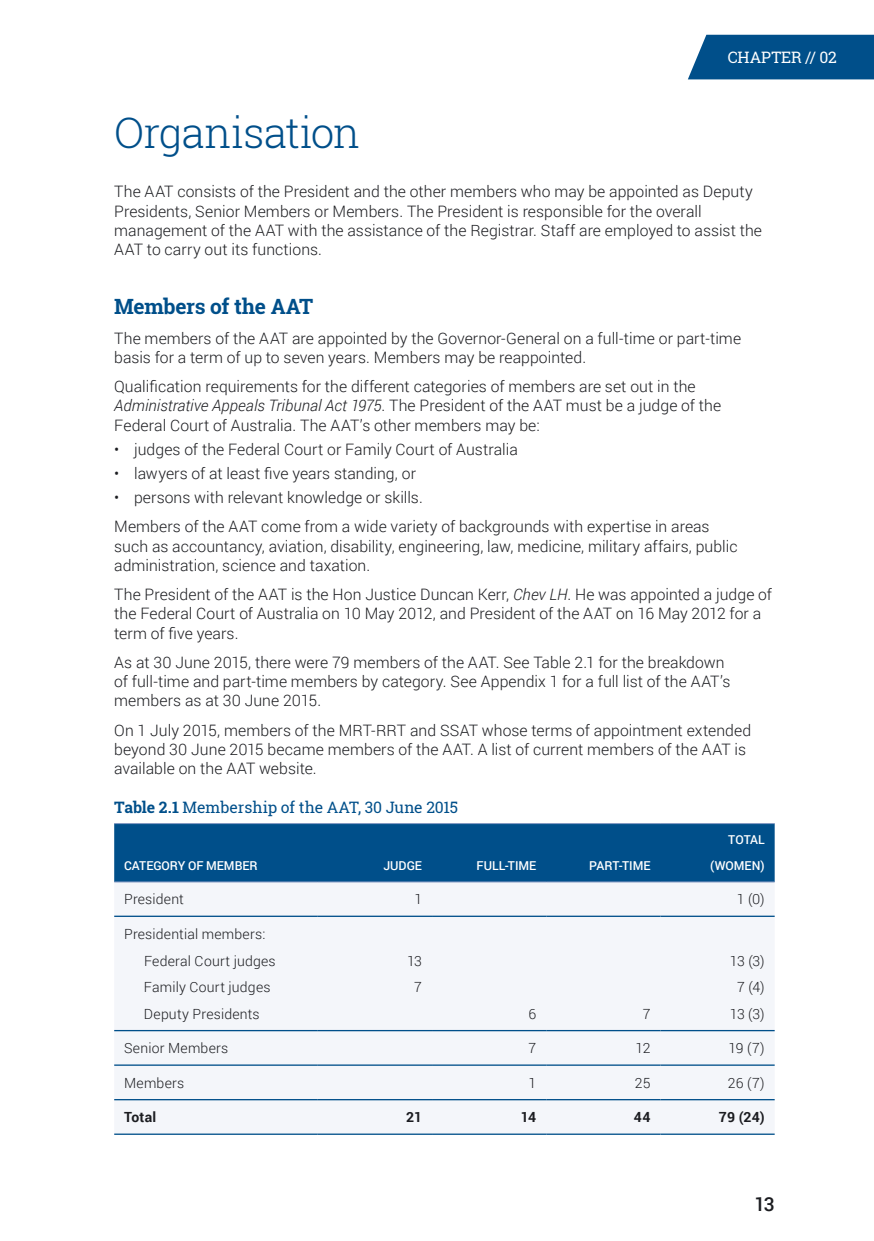
<style>
.page{position:relative;width:874px;height:1241px;background:#fff}
.page>*{position:absolute;margin:0;border:0;box-sizing:border-box;transform-origin:0 0}
.t1{font:300 42px "Roboto Slab";letter-spacing:-.02em;color:#004f8a}
.t2{font:700 21px "Roboto Slab";letter-spacing:-.02em;color:#004f8a}
.t3{font:500 19.25px "Roboto";color:#1b1c20}
.Text{font:300 15.75px/19.2px "Roboto";letter-spacing:.005em;color:#1b1c20}
.Table_Title{font:15.75px "Roboto Slab";letter-spacing:-.005em;color:#004f8a}
.t4{font:15.75px "Roboto Slab";color:#fff}
.Table_Text{font:300 14px "Roboto";letter-spacing:.015em;color:#1b1c20}
.Table_Text-2{font:700 14px "Roboto";letter-spacing:.015em;color:#1b1c20}
.Table_Header{font:500 12.25px "Roboto";color:#fff}
.s1{font-style:italic}
.s2{font-weight:700}
</style>
<div class="page">
<div style="left:114px;top:824px;width:660px;height:57px;background:#004f8a"></div>
<div style="left:114px;top:882px;width:660px;height:251px;background:#f4f6fa"></div>
<hr style="left:114px;top:823px;width:203px;height:1px;background:#8399c2">
<hr style="left:317px;top:823px;width:115px;height:1px;background:#8399c2">
<hr style="left:432px;top:823px;width:114px;height:1px;background:#8399c2">
<hr style="left:546px;top:823px;width:114px;height:1px;background:#8399c2">
<hr style="left:660px;top:823px;width:114px;height:1px;background:#8399c2">
<hr style="left:114px;top:881px;width:203px;height:1px;background:#8399c2">
<hr style="left:317px;top:881px;width:115px;height:1px;background:#8399c2">
<hr style="left:432px;top:881px;width:114px;height:1px;background:#8399c2">
<hr style="left:546px;top:881px;width:114px;height:1px;background:#8399c2">
<hr style="left:660px;top:881px;width:114px;height:1px;background:#8399c2">
<hr style="left:114px;top:915px;width:203px;height:1px;background:#004f8a">
<hr style="left:317px;top:915px;width:115px;height:1px;background:#004f8a">
<hr style="left:432px;top:915px;width:114px;height:1px;background:#004f8a">
<hr style="left:546px;top:915px;width:114px;height:1px;background:#004f8a">
<hr style="left:660px;top:915px;width:114px;height:1px;background:#004f8a">
<hr style="left:114px;top:1029px;width:203px;height:2px;background:#004f8a">
<hr style="left:317px;top:1029px;width:115px;height:2px;background:#004f8a">
<hr style="left:432px;top:1029px;width:114px;height:2px;background:#004f8a">
<hr style="left:546px;top:1029px;width:114px;height:2px;background:#004f8a">
<hr style="left:660px;top:1029px;width:114px;height:2px;background:#004f8a">
<hr style="left:114px;top:1064px;width:203px;height:1px;background:#004f8a">
<hr style="left:317px;top:1064px;width:115px;height:1px;background:#004f8a">
<hr style="left:432px;top:1064px;width:114px;height:1px;background:#004f8a">
<hr style="left:546px;top:1064px;width:114px;height:1px;background:#004f8a">
<hr style="left:660px;top:1064px;width:114px;height:1px;background:#004f8a">
<hr style="left:114px;top:1098px;width:203px;height:2px;background:#004f8a">
<hr style="left:317px;top:1098px;width:115px;height:2px;background:#004f8a">
<hr style="left:432px;top:1098px;width:114px;height:2px;background:#004f8a">
<hr style="left:546px;top:1098px;width:114px;height:2px;background:#004f8a">
<hr style="left:660px;top:1098px;width:114px;height:2px;background:#004f8a">
<hr style="left:114px;top:1133px;width:203px;height:1px;background:#004f8a">
<hr style="left:317px;top:1133px;width:115px;height:1px;background:#004f8a">
<hr style="left:432px;top:1133px;width:114px;height:1px;background:#004f8a">
<hr style="left:546px;top:1133px;width:114px;height:1px;background:#004f8a">
<hr style="left:660px;top:1133px;width:114px;height:1px;background:#004f8a">
<div style="left:688px;top:35px;width:185px;height:44px;background:#004f8a"></div>
<p class="t4" style="left:727px;top:46px;width:111px">CHAPTER // 02</p>
<h1 class="t1" style="left:114px;top:104px;width:247px">Organisation</h1>
<p class="Text" style="left:114px;top:181px;width:649px">The AAT consists of the President and the other members who may be appointed as Deputy Presidents, Senior Members or Members. The President is responsible for the overall management of the AAT with the assistance of the Registrar. Staff are employed to assist the AAT to carry out its functions.</p>
<h2 class="t2" style="left:114px;top:292px;width:200px">Members of the AAT</h2>
<p class="Text" style="left:114px;top:328px;width:628px">The members of the AAT are appointed by the Governor‑General on a full‑time or part‑time basis for a term of up to seven years. Members may be reappointed.</p>
<p class="Text" style="left:114px;top:376px;width:608px">Qualification requirements for the different categories of members are set out in the<br><span class="s1">Administrative Appeals Tribunal Act 1975</span>. The President of the AAT must be a judge of the<br>Federal Court of Australia. The AAT’s other members may be:</p>
<p class="Text" style="left:114px;top:439px;width:405px">• judges of the Federal Court or Family Court of Australia</p>
<p class="Text" style="left:114px;top:463px;width:303px">• lawyers of at least five years standing, or</p>
<p class="Text" style="left:114px;top:487px;width:310px">• persons with relevant knowledge or skills.</p>
<p class="Text" style="left:114px;top:516px;width:624px">Members of the AAT come from a wide variety of backgrounds with expertise in areas such as accountancy, aviation, disability, engineering, law, medicine, military affairs, public administration, science and taxation.</p>
<p class="Text" style="left:114px;top:584px;width:659px">The President of the AAT is the Hon Justice Duncan Kerr, <span class="s1">Chev LH</span>. He was appointed a judge of the Federal Court of Australia on 10 May 2012, and President of the AAT on 16 May 2012 for a term of five years.</p>
<p class="Text" style="left:114px;top:652px;width:617px">As at 30 June 2015, there were 79 members of the AAT. See Table 2.1 for the breakdown of full‑time and part‑time members by category. See Appendix 1 for a full list of the AAT’s members as at 30 June 2015.</p>
<p class="Text" style="left:114px;top:719px;width:638px">On 1 July 2015, members of the MRT‑RRT and SSAT whose terms of appointment extended beyond 30 June 2015 became members of the AAT. A list of current members of the AAT is available on the AAT website.</p>
<p class="Table_Title" style="left:114px;top:796px;width:345px"><span class="s2">Table 2.1</span> Membership of the AAT, 30 June 2015</p>
<p class="Table_Header" style="left:124px;top:857px;width:135px">CATEGORY OF MEMBER</p>
<p class="Table_Header" style="left:383px;top:857px;width:40px">JUDGE</p>
<p class="Table_Header" style="left:476px;top:857px;width:61px">FULL‑TIME</p>
<p class="Table_Header" style="left:588px;top:857px;width:63px">PART‑TIME</p>
<p class="Table_Header" style="left:728px;top:831px;width:38px">TOTAL</p>
<p class="Table_Header" style="left:709px;top:857px;width:56px">(WOMEN)</p>
<p class="Table_Text" style="left:124px;top:889px;width:61px">President</p>
<p class="Table_Text" style="left:414px;top:889px;width:9px">1</p>
<p class="Table_Text" style="left:736px;top:889px;width:29px">1 (0)</p>
<p class="Table_Text" style="left:124px;top:924px;width:143px">Presidential members:</p>
<p class="Table_Text" style="left:144px;top:950px;width:133px">Federal Court judges</p>
<p class="Table_Text" style="left:407px;top:950px;width:16px">13</p>
<p class="Table_Text" style="left:729px;top:950px;width:36px">13 (3)</p>
<p class="Table_Text" style="left:144px;top:977px;width:128px">Family Court judges</p>
<p class="Table_Text" style="left:414px;top:977px;width:9px">7</p>
<p class="Table_Text" style="left:736px;top:977px;width:29px">7 (4)</p>
<p class="Table_Text" style="left:144px;top:1003px;width:117px">Deputy Presidents</p>
<p class="Table_Text" style="left:528px;top:1003px;width:9px">6</p>
<p class="Table_Text" style="left:642px;top:1003px;width:9px">7</p>
<p class="Table_Text" style="left:729px;top:1003px;width:36px">13 (3)</p>
<p class="Table_Text" style="left:124px;top:1038px;width:106px">Senior Members</p>
<p class="Table_Text" style="left:528px;top:1038px;width:9px">7</p>
<p class="Table_Text" style="left:635px;top:1038px;width:16px">12</p>
<p class="Table_Text" style="left:728px;top:1038px;width:38px">19 (7)</p>
<p class="Table_Text" style="left:124px;top:1072px;width:62px">Members</p>
<p class="Table_Text" style="left:528px;top:1072px;width:9px">1</p>
<p class="Table_Text" style="left:634px;top:1072px;width:17px">25</p>
<p class="Table_Text" style="left:727px;top:1072px;width:38px">26 (7)</p>
<p class="Table_Text-2" style="left:124px;top:1107px;width:34px">Total</p>
<p class="Table_Text-2" style="left:406px;top:1107px;width:17px">21</p>
<p class="Table_Text-2" style="left:520px;top:1107px;width:17px">14</p>
<p class="Table_Text-2" style="left:633px;top:1107px;width:18px">44</p>
<p class="Table_Text-2" style="left:718px;top:1107px;width:47px">79 (24)</p>
<p class="t3" style="left:754px;top:1190px;width:22px">13</p>
</div>
